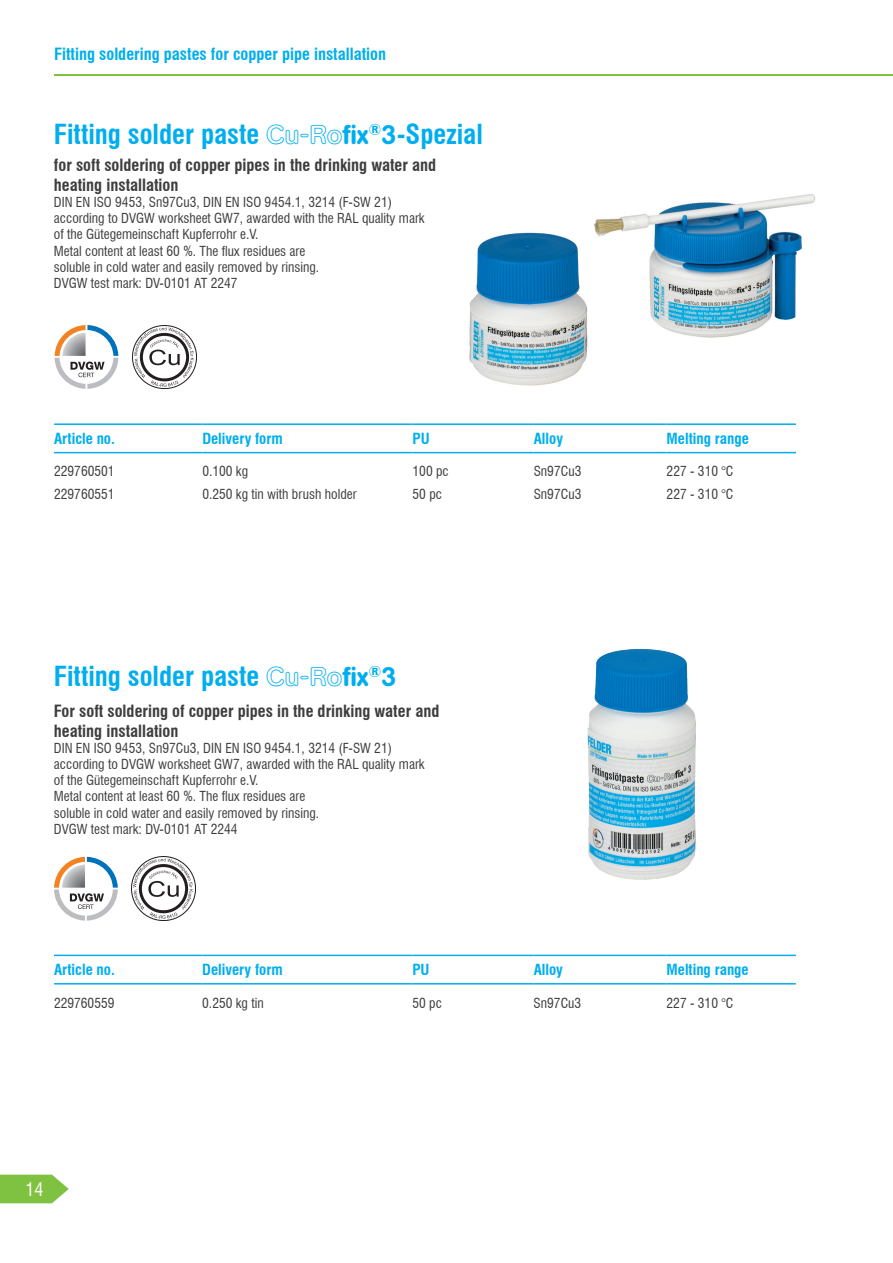
<style>
.page{position:relative;width:893px;height:1263px;background:#fff}
.page>*{position:absolute;margin:0;border:0;box-sizing:border-box;transform-origin:0 0}
.t1{font:700 condensed 27px "Swiss 721 BT";color:#00aeef}
.t2{font:condensed 18px "Swiss 721 BT";color:#fff}
.t3{font:700 condensed 16.5px/19.8px "Swiss 721 BT";color:#3e3e3f}
.t4{font:700 condensed 16.5px "Swiss 721 BT";color:#00aeef}
.t5{font:700 condensed 15px "Swiss 721 BT";color:#00aeef}
.t6{font:condensed 13.5px/16.2px "Swiss 721 BT";color:#3e3e3f}
.s1{font-family:"AG Book Rounded Medium Outline";font-weight:400;font-stretch:normal}
.s2{font-family:"AG Book Rounded";font-weight:500;font-stretch:normal}
</style>
<div class="page">
<svg style="left:0;top:1175px;width:69px;height:28px;background:#8ec958"></svg>
<hr style="left:54px;top:74px;width:839px;height:2px;background:#7fc241">
<hr style="left:54px;top:423px;width:148px;height:2px;background:#00aeef">
<hr style="left:202px;top:423px;width:211px;height:2px;background:#00aeef">
<hr style="left:413px;top:423px;width:121px;height:2px;background:#00aeef">
<hr style="left:534px;top:423px;width:133px;height:2px;background:#00aeef">
<hr style="left:667px;top:423px;width:129px;height:2px;background:#00aeef">
<hr style="left:54px;top:452px;width:148px;height:1px;background:#00aeef">
<hr style="left:202px;top:452px;width:211px;height:1px;background:#00aeef">
<hr style="left:413px;top:452px;width:121px;height:1px;background:#00aeef">
<hr style="left:534px;top:452px;width:133px;height:1px;background:#00aeef">
<hr style="left:667px;top:452px;width:129px;height:1px;background:#00aeef">
<svg style="left:55px;top:325px;width:63px;height:64px"></svg>
<img style="left:132px;top:325px;width:64px;height:64px">
<img style="left:469px;top:232px;width:119px;height:154px">
<hr style="left:54px;top:955px;width:148px;height:1px;background:#00aeef">
<hr style="left:202px;top:955px;width:210px;height:1px;background:#00aeef">
<hr style="left:412px;top:955px;width:122px;height:1px;background:#00aeef">
<hr style="left:534px;top:955px;width:132px;height:1px;background:#00aeef">
<hr style="left:666px;top:955px;width:130px;height:1px;background:#00aeef">
<hr style="left:54px;top:983px;width:148px;height:1px;background:#00aeef">
<hr style="left:202px;top:983px;width:210px;height:1px;background:#00aeef">
<hr style="left:412px;top:983px;width:122px;height:1px;background:#00aeef">
<hr style="left:534px;top:983px;width:132px;height:1px;background:#00aeef">
<hr style="left:666px;top:983px;width:130px;height:1px;background:#00aeef">
<svg style="left:54px;top:857px;width:64px;height:63px"></svg>
<img style="left:132px;top:857px;width:64px;height:64px">
<img style="left:587px;top:648px;width:109px;height:232px">
<img style="left:594px;top:194px;width:222px;height:144px">
<p class="t4" style="left:54px;top:45px;width:334px">Fitting soldering pastes for copper pipe installation</p>
<h1 class="t1" style="left:54px;top:118px;width:430px">Fitting solder paste <span class="s1">Cu-Ro</span><span class="s2">fix</span><sup>®</sup><span class="s2">3</span>-Spezial</h1>
<p class="t3" style="left:54px;top:155px;width:384px">for soft soldering of copper pipes in the drinking water and heating installation</p>
<p class="t6" style="left:54px;top:194px;width:372px">DIN EN ISO 9453, Sn97Cu3, DIN EN ISO 9454.1, 3214 (F-SW 21) according to DVGW worksheet GW7, awarded with the RAL quality mark of the Gütegemeinschaft Kupferrohr e.V.<br>Metal content at least 60 %. The flux residues are<br>soluble in cold water and easily removed by rinsing.<br>DVGW test mark: DV-0101 AT 2247</p>
<p class="t5" style="left:54px;top:430px;width:62px">Article no.</p>
<p class="t5" style="left:202px;top:430px;width:82px">Delivery form</p>
<p class="t5" style="left:413px;top:430px;width:19px">PU</p>
<p class="t5" style="left:534px;top:430px;width:31px">Alloy</p>
<p class="t5" style="left:667px;top:430px;width:84px">Melting range</p>
<p class="t6" style="left:54px;top:463px;width:62px">229760501</p>
<p class="t6" style="left:202px;top:463px;width:47px">0.100 kg</p>
<p class="t6" style="left:413px;top:463px;width:38px">100 pc</p>
<p class="t6" style="left:534px;top:463px;width:49px">Sn97Cu3</p>
<p class="t6" style="left:667px;top:463px;width:68px">227 - 310 °C</p>
<p class="t6" style="left:54px;top:486px;width:62px">229760551</p>
<p class="t6" style="left:202px;top:486px;width:156px">0.250 kg tin with brush holder</p>
<p class="t6" style="left:413px;top:486px;width:31px">50 pc</p>
<p class="t6" style="left:534px;top:486px;width:49px">Sn97Cu3</p>
<p class="t6" style="left:667px;top:486px;width:68px">227 - 310 °C</p>
<h1 class="t1" style="left:54px;top:660px;width:344px">Fitting solder paste <span class="s1">Cu-Ro</span><span class="s2">fix</span><sup>®</sup><span class="s2">3</span></h1>
<p class="t3" style="left:54px;top:701px;width:387px">For soft soldering of copper pipes in the drinking water and heating installation</p>
<p class="t6" style="left:54px;top:740px;width:372px">DIN EN ISO 9453, Sn97Cu3, DIN EN ISO 9454.1, 3214 (F-SW 21) according to DVGW worksheet GW7, awarded with the RAL quality mark of the Gütegemeinschaft Kupferrohr e.V.<br>Metal content at least 60 %. The flux residues are<br>soluble in cold water and easily removed by rinsing.<br>DVGW test mark: DV-0101 AT 2244</p>
<p class="t5" style="left:54px;top:961px;width:62px">Article no.</p>
<p class="t5" style="left:202px;top:961px;width:82px">Delivery form</p>
<p class="t5" style="left:412px;top:961px;width:19px">PU</p>
<p class="t5" style="left:534px;top:961px;width:31px">Alloy</p>
<p class="t5" style="left:666px;top:961px;width:84px">Melting range</p>
<p class="t6" style="left:54px;top:994px;width:62px">229760559</p>
<p class="t6" style="left:202px;top:994px;width:63px">0.250 kg tin</p>
<p class="t6" style="left:412px;top:994px;width:31px">50 pc</p>
<p class="t6" style="left:534px;top:994px;width:49px">Sn97Cu3</p>
<p class="t6" style="left:666px;top:994px;width:68px">227 - 310 °C</p>
<h2 class="t2" style="left:25px;top:1178px;width:19px">14</h2>
</div>
